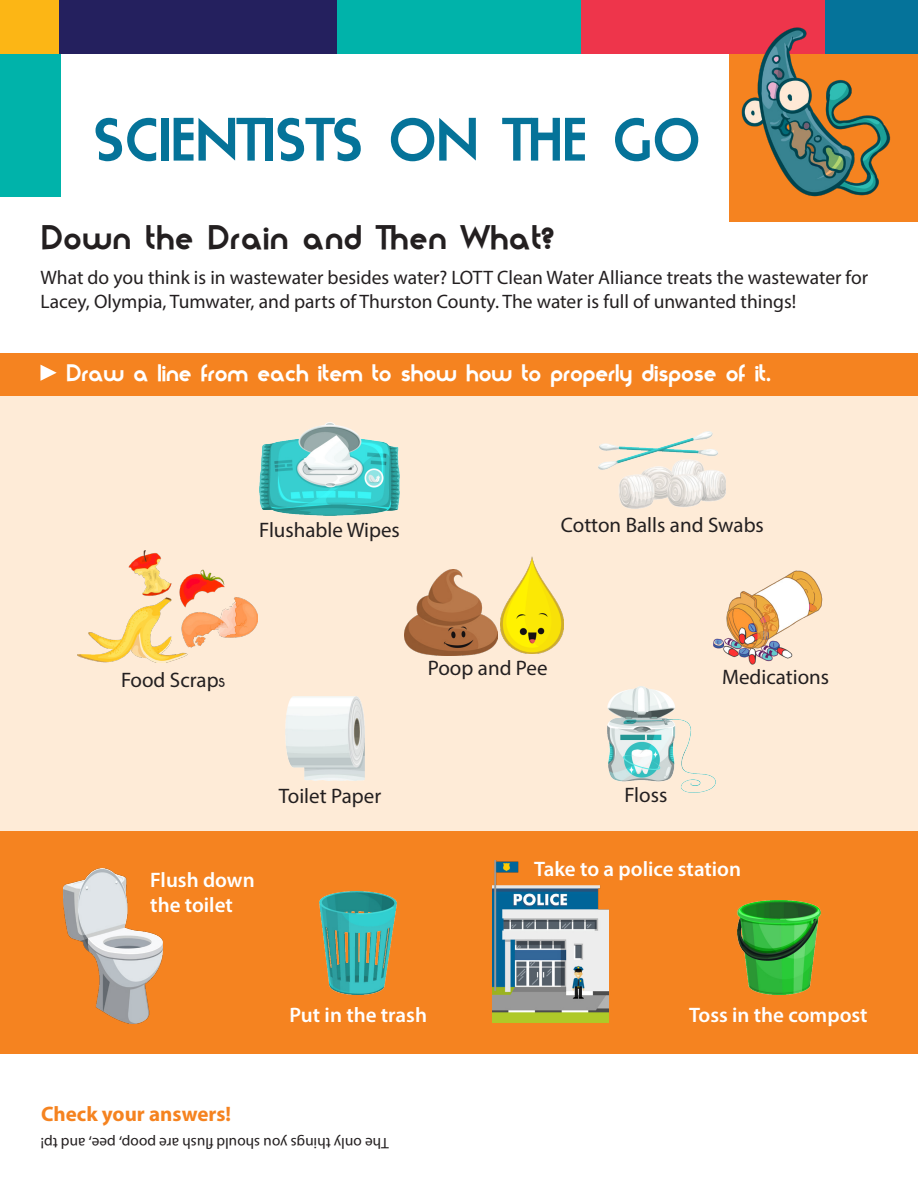
<style>
.page{position:relative;width:918px;height:1188px;background:#fff}
.page>*{position:absolute;margin:0;border:0;box-sizing:border-box;transform-origin:0 0}
.t1{font:54px "Moderna";letter-spacing:.025em;color:#057399}
.t2{font:30px "Moderna";letter-spacing:.025em;color:#231f20}
.t3{font:21px "Myriad Pro";color:#231f20}
.t4{font:600 21px/25.2px "Myriad Pro";color:#fff}
.t5{font:21px "Moderna";color:#fff}
.t6{font:700 21px "Myriad Pro";color:#f58320}
.t7{font:19.5px/24px "Myriad Pro";color:#231f20}
.t8{font:15.3px "Myriad Pro";color:#231f20}
.s1{font-family:"Eurofurencebold";font-size:33px}
.s2{font-family:"Eurofurenceregular"}
</style>
<div class="page">
<div style="left:729px;top:54px;width:189px;height:167px;background:#f58320"></div>
<div style="left:0;top:53px;width:61px;height:144px;background:#00b3aa"></div>
<div style="left:824px;top:0;width:94px;height:53px;background:#05739a"></div>
<div style="left:0;top:0;width:61px;height:53px;background:#fcb615"></div>
<div style="left:581px;top:0;width:243px;height:53px;background:#ee354b"></div>
<div style="left:337px;top:0;width:244px;height:53px;background:#00b3aa"></div>
<div style="left:60px;top:0;width:277px;height:53px;background:#24205e"></div>
<img style="left:721px;top:19px;width:193px;height:178px">
<div style="left:0;top:362px;width:918px;height:476px;background:#feebd7"></div>
<div style="left:0;top:832px;width:918px;height:222px;background:#f58320"></div>
<div style="left:0;top:354px;width:918px;height:42px;background:#f58320"></div>
<svg style="left:40px;top:365px;width:17px;height:16px"></svg>
<img style="left:599px;top:432px;width:126px;height:76px">
<img style="left:286px;top:696px;width:79px;height:84px">
<img style="left:260px;top:423px;width:139px;height:93px">
<img style="left:320px;top:891px;width:77px;height:104px">
<img style="left:63px;top:869px;width:99px;height:155px">
<img style="left:738px;top:900px;width:83px;height:95px">
<img style="left:493px;top:861px;width:116px;height:162px">
<img style="left:607px;top:686px;width:108px;height:107px">
<img style="left:713px;top:570px;width:110px;height:95px">
<img style="left:404px;top:570px;width:93px;height:85px">
<img style="left:500px;top:557px;width:63px;height:97px">
<img style="left:78px;top:551px;width:179px;height:112px">
<p class="t1" style="left:92px;top:106px;width:608px">SCIENTISTS ON THE GO</p>
<p class="t2" style="left:40px;top:219px;width:515px">Down the Drain and Then What<span class="s1">?</span></p>
<p class="t7" style="left:40px;top:265px;width:829px">What do you think is in wastewater besides water? LOTT Clean Water Alliance treats the wastewater for<br>Lacey, Olympia, Tumwater, and parts of Thurston County. The water is full of unwanted things!</p>
<p class="t5" style="left:66px;top:360px;width:706px">Draw a line from each item to show how to properly dispose of it.</p>
<p class="t3" style="left:259px;top:517px;width:142px">Flushable Wipes</p>
<p class="t3" style="left:561px;top:512px;width:205px">Cotton Balls and Swabs</p>
<p class="t3" style="left:121px;top:667px;width:106px">Food Scrap<span class="s2">s</span></p>
<p class="t3" style="left:279px;top:783px;width:104px">Toilet Paper</p>
<p class="t4" style="left:150px;top:867px;width:106px">Flush down the toilet</p>
<p class="t3" style="left:428px;top:655px;width:121px">Poop and Pee</p>
<p class="t3" style="left:624px;top:782px;width:44px">Floss</p>
<p class="t3" style="left:722px;top:664px;width:109px">Medications</p>
<p class="t4" style="left:534px;top:856px;width:209px">Take to a police station</p>
<p class="t4" style="left:290px;top:1002px;width:139px">Put in the trash</p>
<p class="t6" style="left:41px;top:1100px;width:192px">Check your answers!</p>
<p class="t8" style="left:389px;top:1152px;width:350px;rotate:-180deg">The only things you should flush are poop, pee, and tp!</p>
<p class="t4" style="left:689px;top:1002px;width:180px">Toss in the compost</p>
</div>
